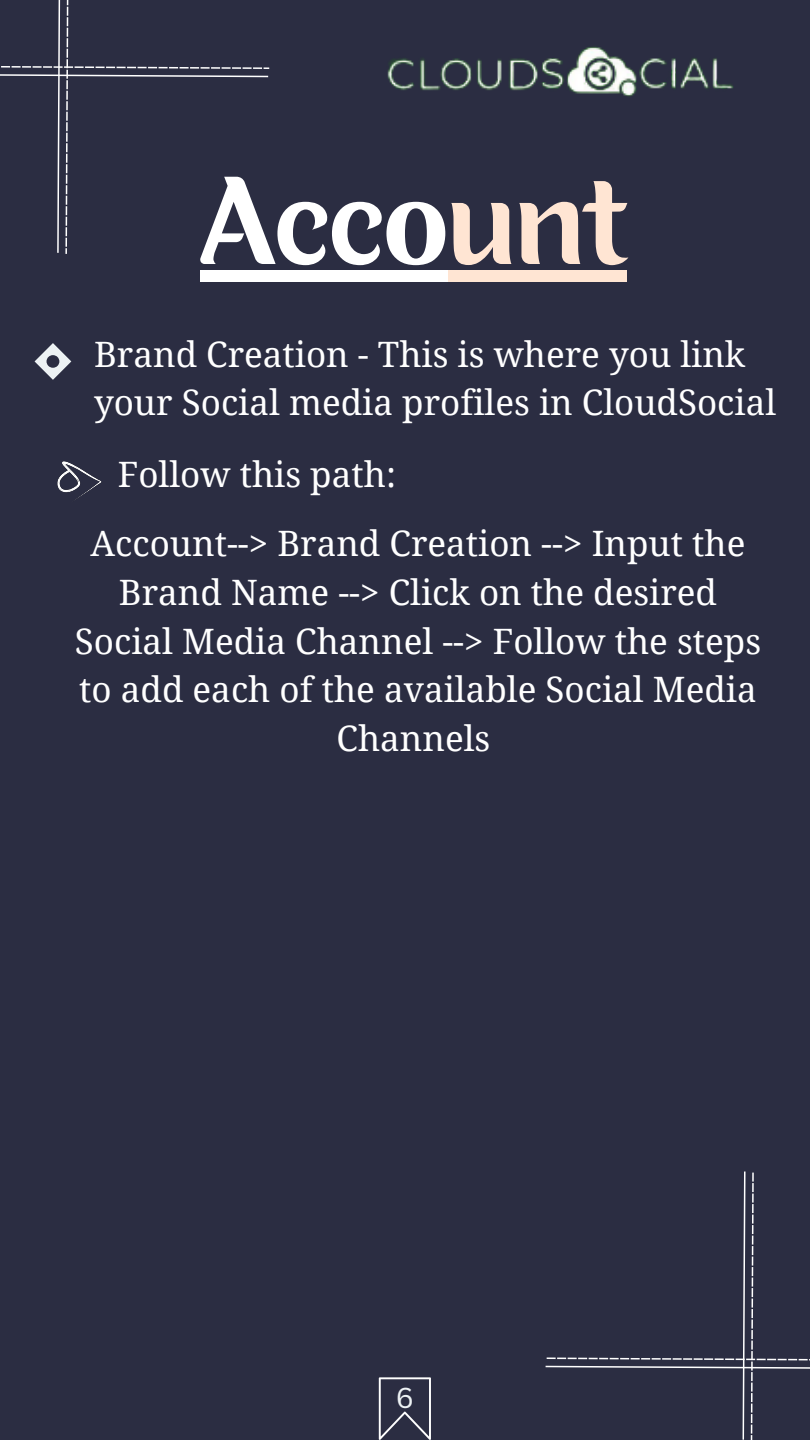
<style>
.page{position:relative;width:810px;height:1440px;background:#2b2d42}
.page>*{position:absolute;margin:0;border:0;box-sizing:border-box;transform-origin:0 0}
.t1{font:115px "Para";color:#fff}
.t2{font:35px/48.8px "Noto Serif";color:#fff}
.t3{font:28px "Canva Sans";color:#edf2f4}
.s1{color:#ffe5d3}
</style>
<div class="page">
<svg style="left:0;top:0;width:270px;height:254px"></svg>
<svg style="left:545px;top:1171px;width:265px;height:269px"></svg>
<svg style="left:379px;top:1377px;width:52px;height:63px"></svg>
<img style="left:387px;top:47px;width:347px;height:50px">
<div style="left:200px;top:270px;width:248px;height:11px;background:#fff"></div>
<div style="left:448px;top:270px;width:179px;height:11px;background:#ffe5d3"></div>
<svg style="left:35px;top:343px;width:37px;height:37px"></svg>
<img style="left:57px;top:461px;width:45px;height:39px">
<p class="t1" style="left:200px;top:172px;width:428px">Acco<span class="s1">unt</span></p>
<p class="t2" style="left:94px;top:329px;width:684px">Brand Creation - This is where you link your Social media profiles in CloudSocial</p>
<p class="t2" style="left:118px;top:449px;width:280px">Follow this path:</p>
<p class="t2" style="left:75px;top:518px;width:688px;text-align:center">Account--&gt; Brand Creation --&gt; Input the Brand Name --&gt; Click on the desired Social Media Channel --&gt; Follow the steps to add each of the available Social Media Channels</p>
<p class="t3" style="left:396px;top:1378px;width:20px">6</p>
</div>
